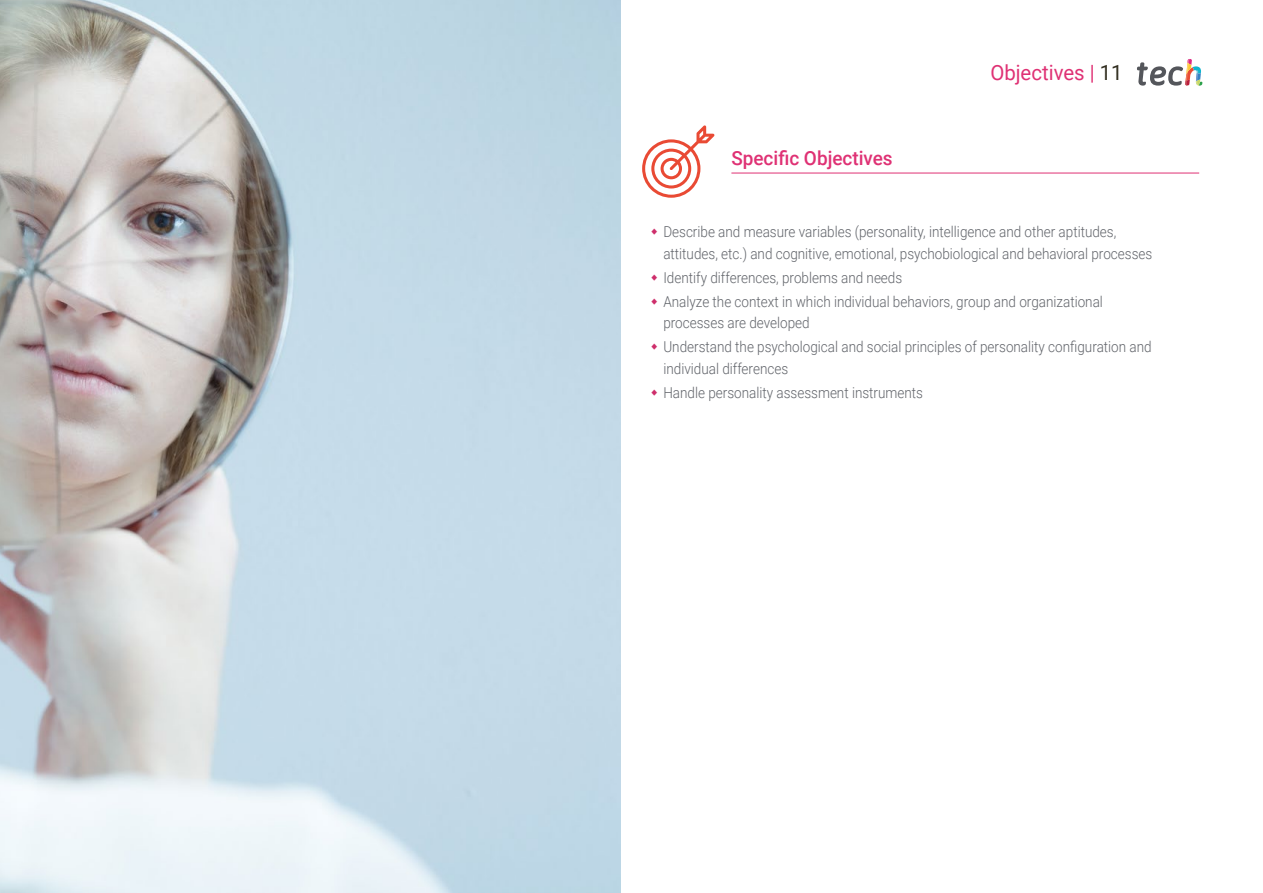
<style>
.page{position:relative;width:1263px;height:893px;background:#fff}
.page>*{position:absolute;margin:0;border:0;box-sizing:border-box;transform-origin:0 0}
.t1{font:21px "Roboto";color:#df3174}
.t2{font:500 19.5px "Roboto";color:#df3174}
.t3{font:300 15px/23.9px "Roboto";color:#61646a;scale:.9 1}
.s1{color:#312e20}
</style>
<div class="page">
<hr style="left:731px;top:173px;width:468px;height:1px;background:#df3174">
<svg style="left:1137px;top:59px;width:65px;height:27px"></svg>
<img style="left:0;top:0;width:621px;height:893px">
<svg style="left:642px;top:125px;width:72px;height:73px"></svg>
<h2 class="t2" style="left:731px;top:144px;width:163px">Specific Objectives</h2>
<h1 class="t1" style="left:990px;top:57px;width:134px">Objectives | <span class="s1">11</span></h1>
<p class="t3" style="left:663px;top:220px;width:545px;line-height:21.8px">Describe and measure variables (personality, intelligence and other aptitudes, attitudes, etc.) and cognitive, emotional, psychobiological and behavioral processes</p>
<p class="t3" style="left:663px;top:265px;width:490px">Identify differences, problems and needs<br>Analyze the context in which individual behaviors, group and organizational</p>
<p class="t3" style="left:663px;top:310px;width:544px">processes are developed<br>Understand the psychological and social principles of personality configuration and</p>
<p class="t3" style="left:663px;top:356px;width:290px">individual differences<br>Handle personality assessment instruments</p>
</div>
